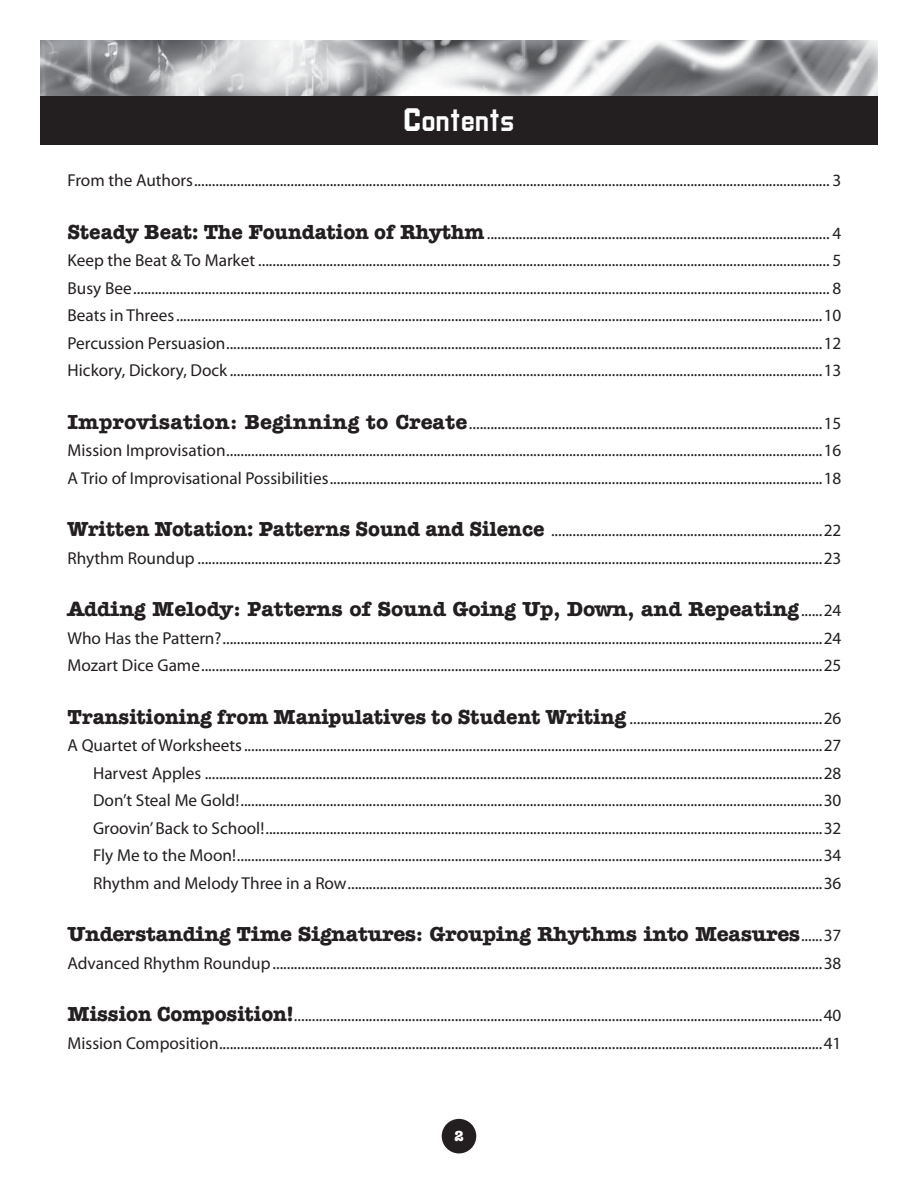
<style>
.page{position:relative;width:918px;height:1188px;background:#fff}
.page>*{position:absolute;margin:0;border:0;box-sizing:border-box;transform-origin:0 0}
.t1{font:30px "Upright";color:#fff}
.t2{font:700 21px "Amer Typewriter IT Cby BT";letter-spacing:-.02em;color:#231f20}
.t3{font:17.25px/27.5px "Myriad Pro";color:#231f20}
.t4{font:700 15px "American Typ Itc DEE";color:#fff}
.s1{font-family:"American Typ Itc DEE";font-weight:700;font-size:21px}
.s2{font-family:"Amer Typewriter IT Cby BT";font-weight:700;font-size:21px}
.s3{font-family:"Myriad Pro";font-weight:400;font-size:17.25px}
</style>
<div class="page">
<div style="left:442px;top:1119px;width:34px;height:34px;background:#231f20;border-radius:50%"></div>
<div style="left:40px;top:95px;width:838px;height:50px;background:#231f20"></div>
<img style="left:40px;top:40px;width:838px;height:55px">
<h1 class="t1" style="left:404px;top:108px;width:112px">Contents</h1>
<p class="t3" style="left:68px;top:168px;width:776px">From the Authors .................................................................................................................................................................................. 3</p>
<p class="t3" style="left:67px;top:220px;width:776px;text-align:justify"><span class="s1">Steady Beat: The Foundation of Rhythm</span> ................................................................................................ 4<br>Keep the Beat &amp; To Market ................................................................................................................................................................ 5<br>Busy Bee ................................................................................................................................................................................................... 8<br>Beats in Threes .....................................................................................................................................................................................10<br>Percussion Persuasion .......................................................................................................................................................................12<br>Hickory, Dickory, Dock ......................................................................................................................................................................13</p>
<p class="t3" style="left:67px;top:410px;width:776px;text-align:justify"><span class="s2">Improvisation: Beginning to Create</span> ...................................................................................................15<br>Mission Improvisation .......................................................................................................................................................................16<br>A Trio of Improvisational Possibilities ..........................................................................................................................................18</p>
<p class="t3" style="left:67px;top:518px;width:776px"><span class="s1">Written Notation: Patterns Sound and Silence</span> ............................................................................22<br>Rhythm Roundup ...............................................................................................................................................................................23</p>
<p class="t2" style="left:68px;top:601px;width:776px">Adding Melody: Patterns of Sound Going Up, Down, and Repeating <span class="s3">......24</span></p>
<p class="t3" style="left:68px;top:625px;width:775px">Who Has the Pattern? ........................................................................................................................................................................24<br>Mozart Dice Game ..............................................................................................................................................................................25</p>
<p class="t3" style="left:67px;top:705px;width:776px;text-align:right"><span class="s1">Transitioning from Manipulatives to Student Writing</span> ......................................................26<br>A Quartet of Worksheets ..................................................................................................................................................................27<br>Harvest Apples .............................................................................................................................................................................28<br>Don’t Steal Me Gold! ...................................................................................................................................................................30<br>Groovin’ Back to School! ............................................................................................................................................................32<br>Fly Me to the Moon! ....................................................................................................................................................................34<br>Rhythm and Melody Three in a Row .....................................................................................................................................36</p>
<p class="t2" style="left:68px;top:926px;width:775px">Understanding Time Signatures: Grouping Rhythms into Measures <span class="s3">......37</span></p>
<p class="t3" style="left:67px;top:950px;width:775px">Advanced Rhythm Roundup ..........................................................................................................................................................38</p>
<p class="t3" style="left:67px;top:1003px;width:776px"><span class="s1">Mission Composition!</span> ....................................................................................................................................................40<br>Mission Composition .........................................................................................................................................................................41</p>
<p class="t4" style="left:454px;top:1130px;width:11px">2</p>
</div>
